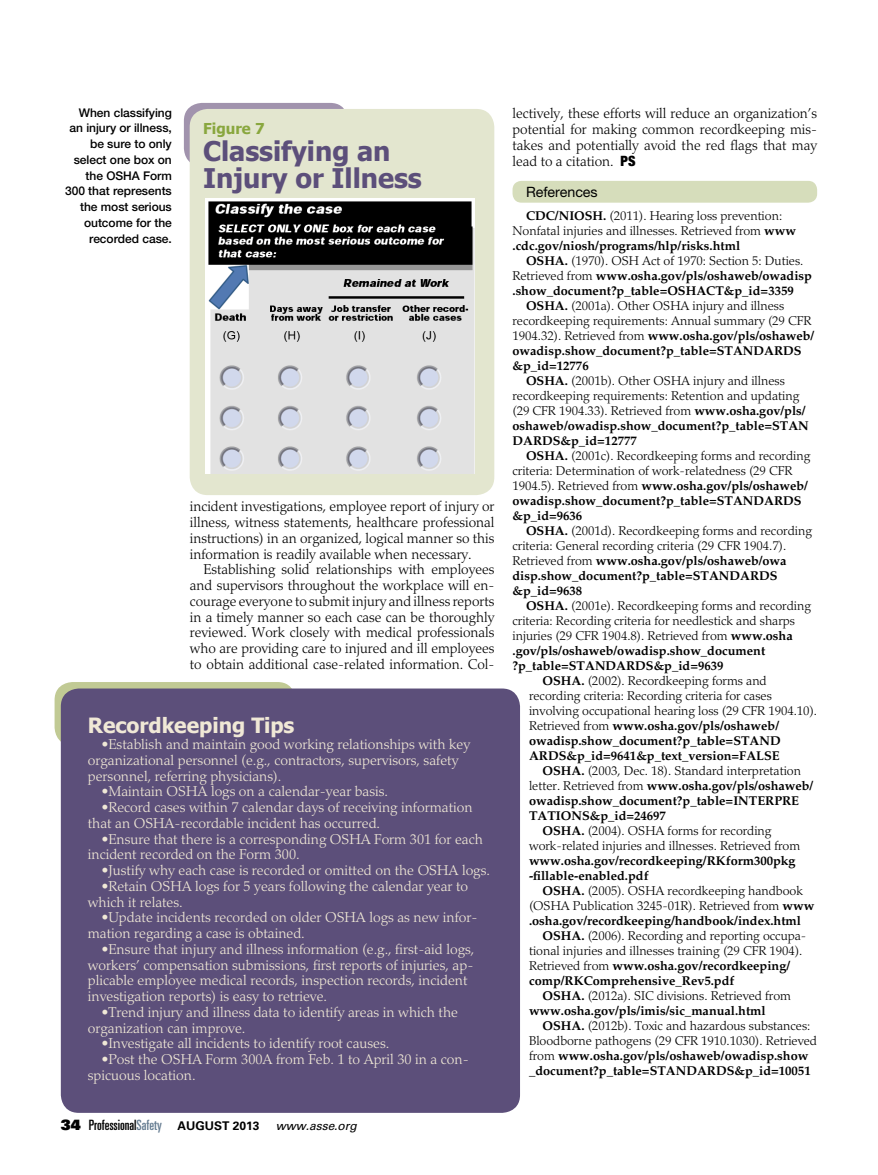
<style>
.page{position:relative;width:878px;height:1175px;background:#fff}
.page>*{position:absolute;margin:0;border:0;box-sizing:border-box;transform-origin:0 0}
.t1{font:700 27px/27px "Tahoma";color:#5c4f7a}
.t2{font:700 21px "Tahoma";color:#f0e8d6}
.t3{font:700 15px "Tahoma";color:#89a73e}
.t4{font:300 14.25px/15.8px "Palatino LT Std";color:#f0e8d6}
.t5{font:300 14.25px/15.8px "Palatino LT Std";color:#000;text-align:justify}
.t6{font:ultra-condensed 14.25px "Univers LT Std";color:#000}
.t7{font:14.25px "Helvetica Neue LT Std";letter-spacing:-.005em;color:#000}
.t8{font:300 12.75px/15px "Palatino LT Std";color:#000}
.t9{font:700 12.75px/15px "Palatino LT Std";color:#000}
.t10{font:500 12px/15.8px "Helvetica Neue LT Std";letter-spacing:-.005em;color:#000;text-align:right}
.s1{font-family:"Univers LT Std X Black";font-stretch:normal}
.s2{color:#657c91}
.s3{font-weight:700;font-stretch:normal;font-size:12px}
.s4{font-style:italic;font-stretch:normal;font-size:12px}
.s5{font-family:"Helvetica Neue LT Std";font-weight:900;font-stretch:condensed}
.s6{font-weight:700}
.s7{font-weight:300}
</style>
<div class="page">
<div style="left:512px;top:181px;width:305px;height:22px;background:#d6ddbb;border-radius:9px"></div>
<div style="left:184px;top:103px;width:164px;height:63px;background:#a193ad;border-radius:18px"></div>
<div style="left:190px;top:109px;width:304px;height:386px;background:#e3e6cf;border-radius:18px"></div>
<img style="left:206px;top:198px;width:268px;height:275px">
<div style="left:55px;top:682px;width:240px;height:63px;background:#c1ca94;border-radius:18px"></div>
<div style="left:61px;top:688px;width:459px;height:424px;background:#5c4f7a;border-radius:18px"></div>
<p class="t10" style="left:65px;top:104px;width:108px">When classifying an injury or illness, be sure to only select one box on the OSHA Form<br>300 that represents the most serious outcome for the recorded case.</p>
<p class="t3" style="left:203px;top:118px;width:63px">Figure 7</p>
<h1 class="t1" style="left:203px;top:136px;width:220px">Classifying an<br>Injury or Illness</h1>
<p class="t5" style="left:190px;top:499px;width:306px">incident investigations, employee report of injury or illness, witness statements, healthcare professional instructions) in an organized, logical manner so this information is readily available when necessary.</p>
<p class="t5" style="left:190px;top:562px;width:306px;text-indent:14px">Establishing solid relationships with employees and supervisors throughout the workplace will en&shy;courage everyone to submit injury and illness reports in a timely manner so each case can be thoroughly reviewed. Work closely with medical professionals who are providing care to injured and ill employees to obtain additional case-related information. Col-</p>
<h2 class="t2" style="left:88px;top:711px;width:208px">Recordkeeping Tips</h2>
<p class="t4" style="left:88px;top:736px;width:384px;text-indent:13px">•Establish and maintain good working relationships with key organizational personnel (e.g., contractors, supervisors, safety personnel, referring physicians).</p>
<p class="t4" style="left:101px;top:784px;width:288px">•Maintain OSHA logs on a calendar-year basis.</p>
<p class="t4" style="left:88px;top:799px;width:386px;text-indent:13px">•Record cases within 7 calendar days of receiving information that an OSHA-recordable incident has occurred.</p>
<p class="t4" style="left:88px;top:831px;width:396px;text-indent:13px">•Ensure that there is a corresponding OSHA Form 301 for each incident recorded on the Form 300.</p>
<p class="t4" style="left:101px;top:862px;width:390px">•Justify why each case is recorded or omitted on the OSHA logs.</p>
<p class="t4" style="left:88px;top:878px;width:382px;text-indent:13px">•Retain OSHA logs for 5 years following the calendar year to which it relates.</p>
<p class="t4" style="left:88px;top:910px;width:391px;text-indent:13px">•Update incidents recorded on older OSHA logs as new infor&shy;mation regarding a case is obtained.</p>
<p class="t4" style="left:88px;top:941px;width:388px;text-indent:13px">•Ensure that injury and illness information (e.g., first-aid logs, workers’ compensation submissions, first reports of injuries, ap&shy;plicable employee medical records, inspection records, incident investigation reports) is easy to retrieve.</p>
<p class="t4" style="left:88px;top:1004px;width:372px;text-indent:13px">•Trend injury and illness data to identify areas in which the organization can improve.</p>
<p class="t4" style="left:101px;top:1036px;width:289px">•Investigate all incidents to identify root causes.</p>
<p class="t4" style="left:88px;top:1051px;width:382px;text-indent:13px">•Post the OSHA Form 300A from Feb. 1 to April 30 in a con&shy;spicuous location.</p>
<p class="t6" style="left:61px;top:1116px;width:297px"><span class="s1">34</span> Professional<span class="s2">Safety</span> <span class="s3">AUGUST 2013</span> <span class="s4">www.asse.org</span></p>
<p class="t5" style="left:512px;top:106px;width:306px">lectively, these efforts will reduce an organization’s potential for making common recordkeeping mis&shy;takes and potentially avoid the red flags that may lead to a citation. <span class="s5">PS</span></p>
<p class="t7" style="left:526px;top:184px;width:73px">References</p>
<p class="t8" style="left:512px;top:208px;width:285px;text-indent:14px"><span class="s6">CDC/NIOSH.</span> (2011). Hearing loss prevention:<br>Nonfatal injuries and illnesses. Retrieved from <span class="s6">www .cdc.gov/niosh/programs/hlp/risks.html</span></p>
<p class="t8" style="left:526px;top:253px;width:279px"><span class="s6">OSHA.</span> (1970). OSH Act of 1970: Section 5: Duties.</p>
<p class="t9" style="left:512px;top:268px;width:301px"><span class="s7">Retrieved from</span> www.osha.gov/pls/oshaweb/owadisp</p>
<p class="t9" style="left:512px;top:283px;width:283px">.show_document?p_table=OSHACT&amp;p_id=3359</p>
<p class="t8" style="left:526px;top:298px;width:260px"><span class="s6">OSHA.</span> (2001a). Other OSHA injury and illness</p>
<p class="t8" style="left:512px;top:313px;width:300px">recordkeeping requirements: Annual summary (29 CFR</p>
<p class="t9" style="left:512px;top:328px;width:303px"><span class="s7">1904.32). Retrieved from</span> www.osha.gov/pls/oshaweb/</p>
<p class="t9" style="left:512px;top:343px;width:290px">owadisp.show_document?p_table=STANDARDS</p>
<p class="t9" style="left:512px;top:358px;width:78px">&amp;p_id=12776</p>
<p class="t8" style="left:526px;top:373px;width:260px"><span class="s6">OSHA.</span> (2001b). Other OSHA injury and illness</p>
<p class="t8" style="left:512px;top:388px;width:288px">recordkeeping requirements: Retention and updating</p>
<p class="t8" style="left:512px;top:403px;width:295px">(29 CFR 1904.33). Retrieved from <span class="s6">www.osha.gov/pls/</span></p>
<p class="t9" style="left:512px;top:418px;width:298px">oshaweb/owadisp.show_document?p_table=STAN</p>
<p class="t9" style="left:512px;top:433px;width:126px">DARDS&amp;p_id=12777</p>
<p class="t8" style="left:526px;top:448px;width:286px"><span class="s6">OSHA.</span> (2001c). Recordkeeping forms and recording</p>
<p class="t8" style="left:512px;top:463px;width:281px">criteria: Determination of work-relatedness (29 CFR</p>
<p class="t9" style="left:512px;top:478px;width:297px"><span class="s7">1904.5). Retrieved from</span> www.osha.gov/pls/oshaweb/</p>
<p class="t9" style="left:512px;top:493px;width:290px">owadisp.show_document?p_table=STANDARDS</p>
<p class="t9" style="left:512px;top:508px;width:71px">&amp;p_id=9636</p>
<p class="t8" style="left:526px;top:523px;width:287px"><span class="s6">OSHA.</span> (2001d). Recordkeeping forms and recording</p>
<p class="t8" style="left:512px;top:538px;width:275px">criteria: General recording criteria (29 CFR 1904.7).</p>
<p class="t9" style="left:512px;top:553px;width:275px"><span class="s7">Retrieved from</span> www.osha.gov/pls/oshaweb/owa</p>
<p class="t9" style="left:512px;top:568px;width:266px">disp.show_document?p_table=STANDARDS</p>
<p class="t9" style="left:512px;top:583px;width:71px">&amp;p_id=9638</p>
<p class="t8" style="left:526px;top:598px;width:286px"><span class="s6">OSHA.</span> (2001e). Recordkeeping forms and recording</p>
<p class="t8" style="left:512px;top:613px;width:284px">criteria: Recording criteria for needlestick and sharps</p>
<p class="t8" style="left:512px;top:628px;width:282px">injuries (29 CFR 1904.8). Retrieved from <span class="s6">www.osha</span></p>
<p class="t9" style="left:512px;top:643px;width:254px">.gov/pls/oshaweb/owadisp.show_document</p>
<p class="t9" style="left:512px;top:658px;width:212px">?p_table=STANDARDS&amp;p_id=9639</p>
<p class="t8" style="left:542px;top:673px;width:226px"><span class="s6">OSHA.</span> (2002). Recordkeeping forms and</p>
<p class="t8" style="left:529px;top:688px;width:244px">recording criteria: Recording criteria for cases</p>
<p class="t8" style="left:529px;top:703px;width:289px">involving occupational hearing loss (29 CFR 1904.10).</p>
<p class="t9" style="left:529px;top:718px;width:251px"><span class="s7">Retrieved from</span> www.osha.gov/pls/oshaweb/</p>
<p class="t9" style="left:529px;top:733px;width:253px">owadisp.show_document?p_table=STAND</p>
<p class="t9" style="left:529px;top:748px;width:252px">ARDS&amp;p_id=9641&amp;p_text_version=FALSE</p>
<p class="t8" style="left:542px;top:763px;width:260px"><span class="s6">OSHA.</span> (2003, Dec. 18). Standard interpretation</p>
<p class="t9" style="left:529px;top:778px;width:286px"><span class="s7">letter. Retrieved from</span> www.osha.gov/pls/oshaweb/</p>
<p class="t9" style="left:529px;top:793px;width:271px">owadisp.show_document?p_table=INTERPRE</p>
<p class="t9" style="left:529px;top:808px;width:138px">TATIONS&amp;p_id=24697</p>
<p class="t8" style="left:542px;top:823px;width:230px"><span class="s6">OSHA.</span> (2004). OSHA forms for recording</p>
<p class="t8" style="left:529px;top:838px;width:273px">work-related injuries and illnesses. Retrieved from</p>
<p class="t9" style="left:529px;top:853px;width:268px">www.osha.gov/recordkeeping/RKform300pkg -fillable-enabled.pdf</p>
<p class="t8" style="left:529px;top:883px;width:287px;text-indent:14px"><span class="s6">OSHA.</span> (2005). OSHA recordkeeping handbook (OSHA Publication 3245-01R). Retrieved from <span class="s6">www .osha.gov/recordkeeping/handbook/index.html</span></p>
<p class="t8" style="left:529px;top:928px;width:279px;text-indent:14px"><span class="s6">OSHA.</span> (2006). Recording and reporting occupa&shy;tional injuries and illnesses training (29 CFR 1904).<br>Retrieved from <span class="s6">www.osha.gov/recordkeeping/ comp/RKComprehensive_Rev5.pdf</span></p>
<p class="t9" style="left:529px;top:988px;width:263px;text-indent:14px">OSHA. <span class="s7">(2012a). SIC divisions. Retrieved from </span>www.osha.gov/pls/imis/sic_manual.html</p>
<p class="t8" style="left:529px;top:1018px;width:289px;text-indent:14px"><span class="s6">OSHA.</span> (2012b). Toxic and hazardous substances:<br>Bloodborne pathogens (29 CFR 1910.1030). Retrieved from <span class="s6">www.osha.gov/pls/oshaweb/owadisp.show _document?p_table=STANDARDS&amp;p_id=10051</span></p>
</div>
